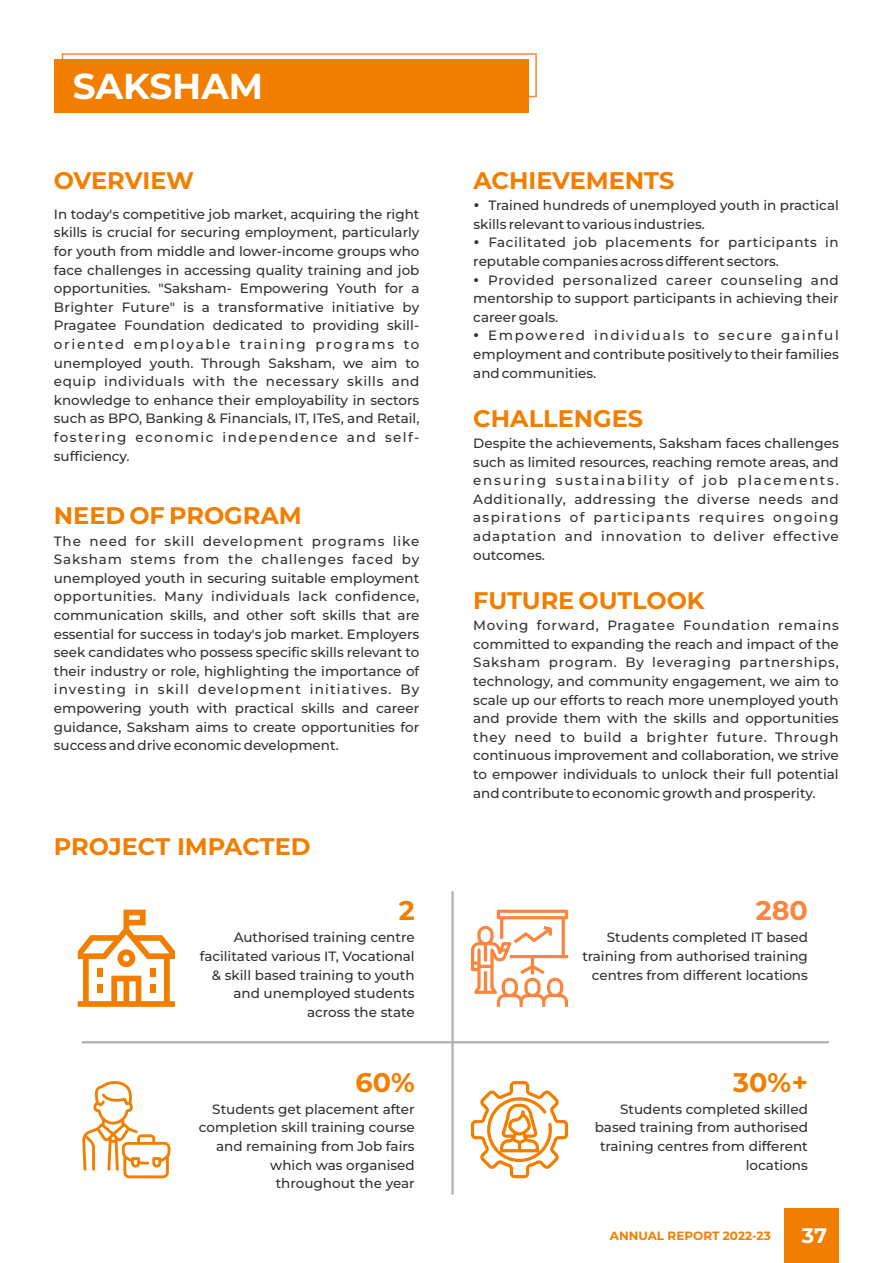
<style>
.page{position:relative;width:893px;height:1263px;background:#fff}
.page>*{position:absolute;margin:0;border:0;box-sizing:border-box;transform-origin:0 0}
.t1{font:700 36px "Calibri";color:#fff;scale:.85 1}
.t2{font:700 36px "Montserrat";color:#fff}
.t3{font:700 27px "Montserrat";color:#f27e00}
.t4{font:700 27px "Montserrat";color:#fa853d}
.t5{font:700 24px "Montserrat";color:#f27e00}
.t6{font:500 13.5px/18.6px "Montserrat";color:#313130;text-align:justify}
.t7{font:700 12px "Montserrat";color:#f27e00}
.s1{font-family:"Montserrat"}
.s2{font-family:"Calibri";font-size:21px;color:#c02213}
.s3{font-size:21px;color:#fff}
</style>
<div class="page">
<svg style="left:78px;top:910px;width:97px;height:97px"></svg>
<svg style="left:471px;top:910px;width:97px;height:97px"></svg>
<svg style="left:82px;top:1081px;width:88px;height:97px"></svg>
<svg style="left:471px;top:1081px;width:97px;height:97px"></svg>
<div style="left:62px;top:53px;width:475px;height:44px;border:2px solid #fa853d"></div>
<div style="left:54px;top:60px;width:475px;height:53px;background:#f27e00"></div>
<div style="left:785px;top:1209px;width:54px;height:54px;background:#f27e00"></div>
<hr style="left:451px;top:891px;width:3px;height:304px;background:#afb0b0">
<hr style="left:82px;top:1041px;width:747px;height:2px;background:#afb0b0">
<h1 class="t1" style="left:73px;top:65px;width:195px"><span class="s1">SAK</span>ea of W</h1>
<h1 class="t2" style="left:149px;top:64px;width:130px">SHAM<sup>ork</sup></h1>
<h1 class="t1" style="left:54px;top:65px;width:101px">Our Ar</h1>
<h3 class="t5" style="left:54px;top:165px;width:142px">OVERVIEW</h3>
<p class="t6" style="left:54px;top:205px;width:367px">In today's competitive job market, acquiring the right skills is crucial for securing employment, particularly for youth from middle and lower-income groups who face challenges in accessing quality training and job opportunities. "Saksham- Empowering Youth for a Brighter Future" is a transformative initiative by Pragatee Foundation dedicated to providing skill&shy;oriented employable training programs to unemployed youth. Through Saksham, we aim to equip individuals with the necessary skills and knowledge to enhance their employability in sectors such as BPO, Banking &amp; Financials, IT, ITeS, and Retail, fostering economic independence and self&shy;sufficiency.</p>
<h3 class="t5" style="left:54px;top:501px;width:249px">NEED OF PROGRAM</h3>
<p class="t6" style="left:54px;top:531px;width:367px">The need for skill development programs like Saksham stems from the challenges faced by unemployed youth in securing suitable employment opportunities. Many individuals lack confidence, communication skills, and other soft skills that are essential for success in today's job market. Employers seek candidates who possess specific skills relevant to their industry or role, highlighting the importance of investing in skill development initiatives. By empowering youth with practical skills and career guidance, Saksham aims to create opportunities for success and drive economic development.</p>
<h3 class="t5" style="left:54px;top:831px;width:258px">PROJECT IMPACTED</h3>
<h2 class="t3" style="left:399px;top:894px;width:17px">2</h2>
<p class="t6" style="left:200px;top:928px;width:216px;text-align:right">Authorised training centre facilitated various IT, Vocational &amp; skill based training to youth and unemployed students across the state</p>
<h2 class="t3" style="left:355px;top:1065px;width:61px">60%</h2>
<p class="t6" style="left:199px;top:1100px;width:217px;text-align:right">Students get placement after completion skill training course and remaining from Job fairs which was organised throughout the year</p>
<h3 class="t5" style="left:473px;top:165px;width:202px">ACHIEVEMENTS</h3>
<p class="t6" style="left:473px;top:196px;width:367px;text-indent:15px">Trained hundreds of unemployed youth in practical skills relevant to various industries.</p>
<p class="t6" style="left:473px;top:233px;width:367px;text-indent:15px">Facilitated job placements for participants in reputable companies across different sectors.</p>
<p class="t6" style="left:473px;top:270px;width:367px;text-indent:15px">Provided personalized career counseling and mentorship to support participants in achieving their career goals.</p>
<p class="t6" style="left:473px;top:326px;width:367px;text-indent:15px">Empowered individuals to secure gainful employment and contribute positively to their families and communities.</p>
<h3 class="t5" style="left:473px;top:403px;width:171px">CHALLENGES</h3>
<p class="t6" style="left:473px;top:434px;width:367px">Despite the achievements, Saksham faces challenges such as limited resources, reaching remote areas, and ensuring sustainability of job placements.<br>Additionally, addressing the diverse needs and aspirations of participants requires ongoing adaptation and innovation to deliver effective outcomes.</p>
<h3 class="t5" style="left:473px;top:585px;width:233px">FUTURE OUTLOOK</h3>
<p class="t6" style="left:473px;top:616px;width:367px">Moving forward, Pragatee Foundation remains committed to expanding the reach and impact of the Saksham program. By leveraging partnerships, technology, and community engagement, we aim to scale up our efforts to reach more unemployed youth and provide them with the skills and opportunities they need to build a brighter future. Through continuous improvement and collaboration, we strive to empower individuals to unlock their full potential and contribute to economic growth and prosperity.</p>
<h2 class="t4" style="left:756px;top:894px;width:54px">280</h2>
<p class="t6" style="left:582px;top:928px;width:227px;text-align:right">Students completed IT based training from authorised training centres from different locations</p>
<h2 class="t3" style="left:733px;top:1065px;width:76px">30%+</h2>
<p class="t6" style="left:595px;top:1100px;width:215px;text-align:right">Students completed skilled based training from authorised training centres from different locations</p>
<p class="t7" style="left:610px;top:1228px;width:219px">ANNUAL REPORT 2022-23 <span class="s2">11</span><span class="s3">37</span></p>
</div>
